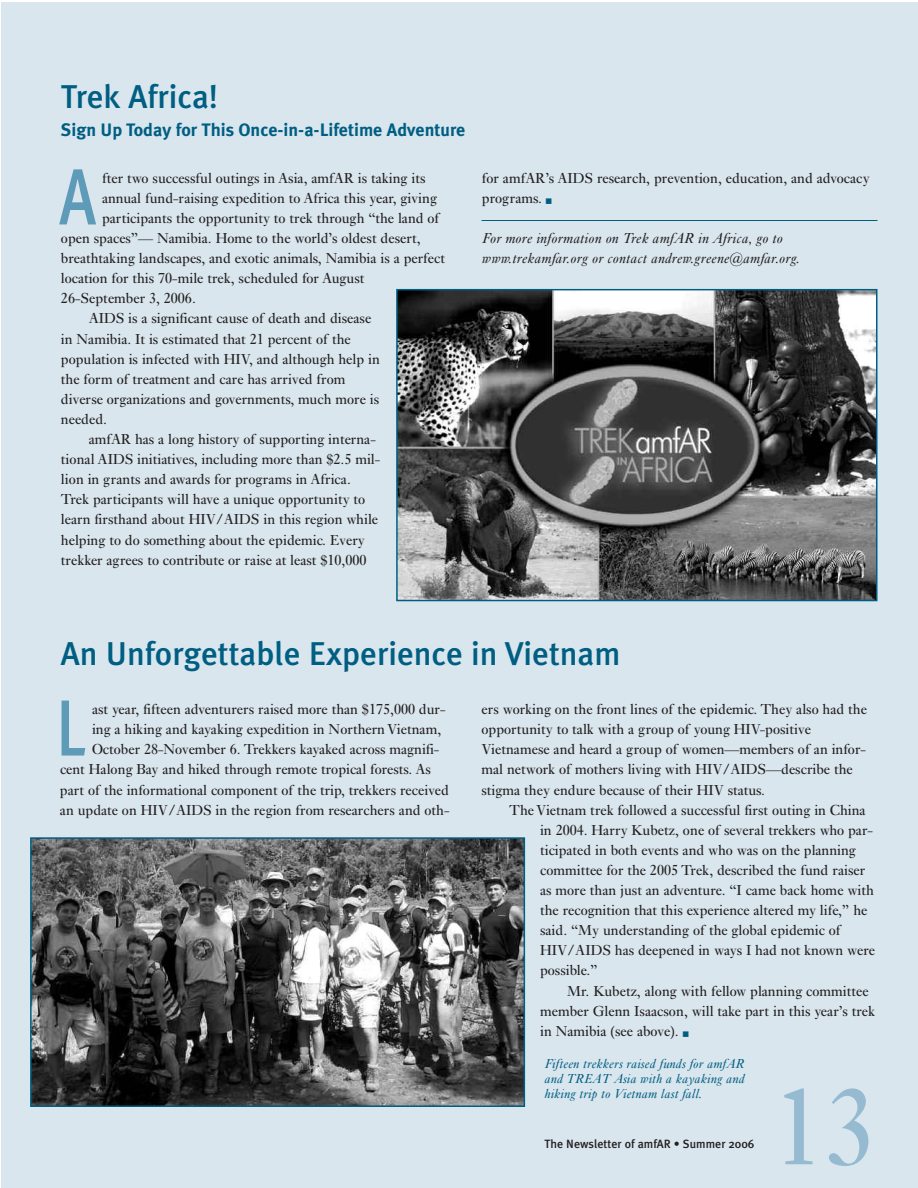
<style>
.page{position:relative;width:918px;height:1188px;background:#fff}
.page>*{position:absolute;margin:0;border:0;box-sizing:border-box;transform-origin:0 0}
.t1{font:111px "Ehrhardt";color:#96bbd1}
.t2{font:500 79.5px "Meta Plus";color:#5e9bb9;scale:.8 1}
.t3{font:500 33px "Meta Plus";color:#005e82}
.t4{font:700 18px "Meta Plus";color:#005e82}
.t5{font:15px/20.1px "Ehrhardt";color:#231f20}
.t6{font:italic 15px/20.1px "Ehrhardt";color:#231f20}
.t7{font:italic 13.5px/15px "Ehrhardt";color:#005e82;text-align:justify}
.t8{font:500 12px "Meta Plus";color:#231f20}
.t9{font:6px "Zapf Dingbats IT Cby BT";color:#005e82}
</style>
<div class="page">
<div style="left:1px;top:2px;width:917px;height:1186px;background:#d9e6ee"></div>
<img style="left:399px;top:292px;width:476px;height:306px">
<div style="left:396px;top:289px;width:482px;height:312px;border:2px solid #005e82"></div>
<img style="left:33px;top:840px;width:489px;height:264px">
<div style="left:30px;top:837px;width:495px;height:270px;border:2px solid #005e82"></div>
<hr style="left:482px;top:220px;width:396px;height:1px;background:#005e82">
<h3 class="t3" style="left:61px;top:78px;width:158px">Trek Africa!</h3>
<p class="t4" style="left:61px;top:120px;width:406px">Sign Up Today for This Once-in-a-Lifetime Adventure</p>
<h2 class="t2" style="left:59px;top:151px;width:47px">A</h2>
<p class="t5" style="left:102px;top:169px;width:325px">fter two successful outings in Asia, amfAR is taking its</p>
<p class="t5" style="left:102px;top:189px;width:337px">annual fund-raising expedition to Africa this year, giving</p>
<p class="t5" style="left:102px;top:209px;width:339px">participants the opportunity to trek through “the land of</p>
<p class="t5" style="left:61px;top:230px;width:361px">open spaces”— Namibia. Home to the world’s oldest desert,</p>
<p class="t5" style="left:61px;top:250px;width:386px">breathtaking landscapes, and exotic animals, Namibia is a perfect</p>
<p class="t5" style="left:61px;top:270px;width:305px">location for this 70-mile trek, scheduled for August</p>
<p class="t5" style="left:61px;top:290px;width:136px">26-September 3, 2006.</p>
<p class="t5" style="left:89px;top:310px;width:284px">AIDS is a significant cause of death and disease</p>
<p class="t5" style="left:61px;top:330px;width:291px">in Namibia. It is estimated that 21 percent of the</p>
<p class="t5" style="left:61px;top:350px;width:320px">population is infected with HIV, and although help in</p>
<p class="t5" style="left:61px;top:370px;width:286px">the form of treatment and care has arrived from</p>
<p class="t5" style="left:61px;top:390px;width:320px">diverse organizations and governments, much more is</p>
<p class="t5" style="left:61px;top:410px;width:48px">needed.</p>
<p class="t5" style="left:89px;top:431px;width:289px">amfAR has a long history of supporting interna-</p>
<p class="t5" style="left:61px;top:451px;width:321px">tional AIDS initiatives, including more than $2.5 mil-</p>
<p class="t5" style="left:61px;top:471px;width:291px">lion in grants and awards for programs in Africa.</p>
<p class="t5" style="left:61px;top:491px;width:306px">Trek participants will have a unique opportunity to</p>
<p class="t5" style="left:61px;top:511px;width:319px">learn firsthand about HIV/AIDS in this region while</p>
<p class="t5" style="left:61px;top:531px;width:305px">helping to do something about the epidemic. Every</p>
<p class="t5" style="left:61px;top:551px;width:307px">trekker agrees to contribute or raise at least $10,000</p>
<p class="t5" style="left:482px;top:169px;width:389px">for amfAR’s AIDS research, prevention, education, and advocacy programs.</p>
<p class="t9" style="left:546px;top:198px;width:7px">■</p>
<p class="t6" style="left:482px;top:229px;width:320px">For more information on Trek amfAR in Africa, go to www.trekamfar.org or contact andrew.greene@amfar.org.</p>
<h3 class="t3" style="left:61px;top:634px;width:561px">An Unforgettable Experience in Vietnam</h3>
<h2 class="t2" style="left:56px;top:682px;width:39px">L</h2>
<p class="t5" style="left:92px;top:701px;width:355px">ast year, fifteen adventurers raised more than $175,000 dur-</p>
<p class="t5" style="left:92px;top:721px;width:351px">ing a hiking and kayaking expedition in NorthernVietnam,</p>
<p class="t5" style="left:92px;top:741px;width:349px">October 28-November 6. Trekkers kayaked across magnifi-</p>
<p class="t5" style="left:60px;top:761px;width:373px">cent Halong Bay and hiked through remote tropical forests. As</p>
<p class="t5" style="left:60px;top:781px;width:391px">part of the informational component of the trip, trekkers received</p>
<p class="t5" style="left:60px;top:801px;width:391px">an update on HIV/AIDS in the region from researchers and oth-</p>
<p class="t5" style="left:481px;top:701px;width:387px">ers working on the front lines of the epidemic. They also had the opportunity to talk with a group of young HIV-positive Vietnamese and heard a group of women—members of an infor&shy;mal network of mothers living with HIV/AIDS—describe the stigma they endure because of their HIV status.</p>
<p class="t5" style="left:540px;top:801px;width:337px;text-indent:-31px">TheVietnam trek followed a successful first outing in China in 2004. Harry Kubetz, one of several trekkers who par&shy;ticipated in both events and who was on the planning committee for the 2005 Trek, described the fund raiser as more than just an adventure. “I came back home with the recognition that this experience altered my life,” he said. “My understanding of the global epidemic of HIV/AIDS has deepened in ways I had not known were possible.”</p>
<p class="t5" style="left:540px;top:982px;width:337px;text-indent:27px">Mr. Kubetz, along with fellow planning committee member Glenn Isaacson, will take part in this year’s trek in Namibia (see above).</p>
<p class="t9" style="left:683px;top:1031px;width:7px">■</p>
<p class="t7" style="left:544px;top:1058px;width:202px">Fifteen trekkers raised funds for amfAR and TREAT Asia with a kayaking and hiking trip to Vietnam last fall.</p>
<p class="t8" style="left:545px;top:1137px;width:211px">The Newsletter of amfAR • Summer 2006</p>
<h1 class="t1" style="left:772px;top:1090px;width:106px">13</h1>
</div>
